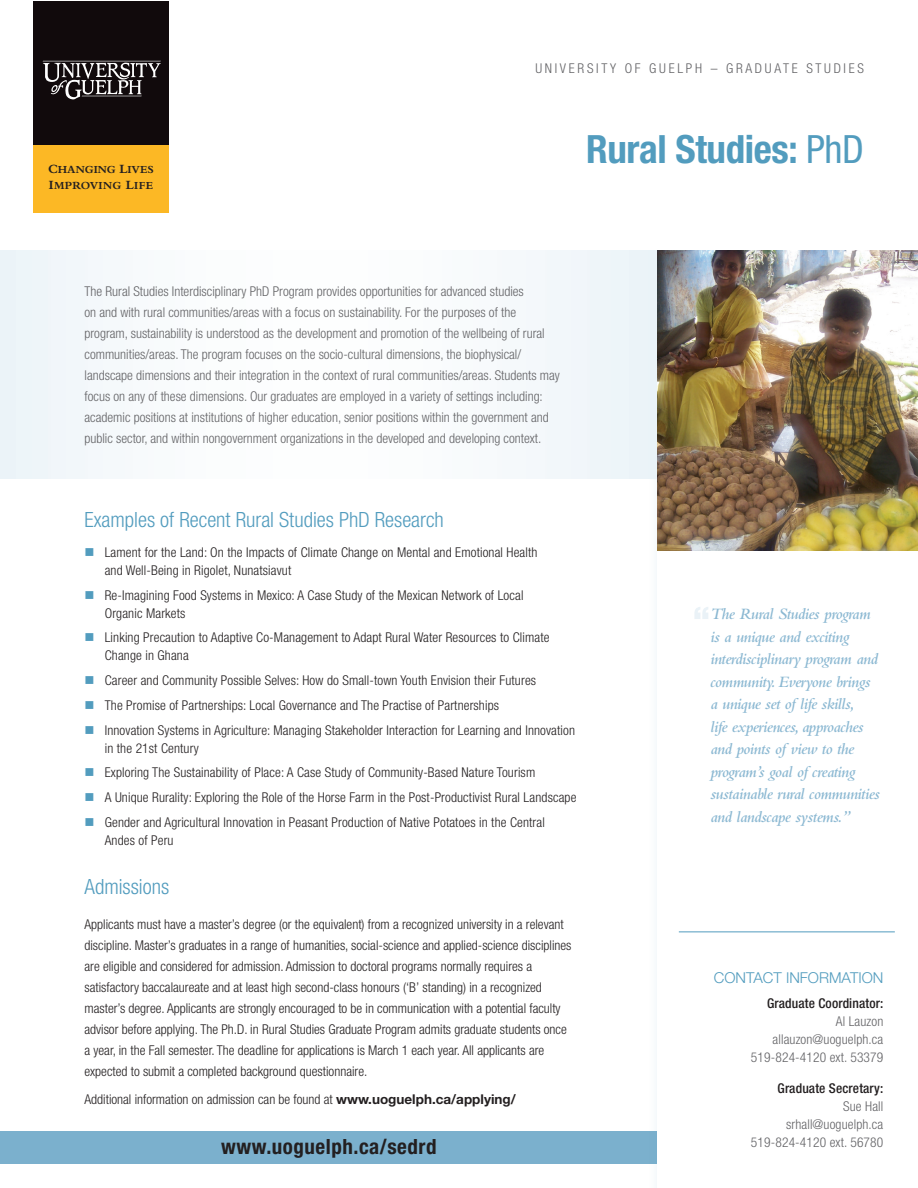
<style>
.page{position:relative;width:918px;height:1188px;background:#fff}
.page>*{position:absolute;margin:0;border:0;box-sizing:border-box;transform-origin:0 0}
.t1{font:700 condensed 39px "Helvetica Neue LT Std";letter-spacing:-.01em;color:#529cbe}
.t2{font:300 condensed 21px "Helvetica Neue LT Std";color:#529cbe}
.t3{font:700 condensed 21px "Helvetica Neue LT Std";letter-spacing:.025em;color:#231f20}
.t4{font:italic 600 16.5px/22.5px "Bembo Std";letter-spacing:-.03em;color:#8bb8d2}
.t5{font:300 15px "Helvetica Neue LT Std";color:#529cbe}
.t6{font:300 condensed 13.5px/21px "Helvetica Neue LT Std";color:#231f20}
.t7{font:300 condensed 13.5px/21px "Helvetica Neue LT Std";color:#636366;text-align:right}
.t8{font:500 condensed 13.5px "Helvetica Neue LT Std";letter-spacing:.01em;color:#231f20}
.t9{font:300 condensed 13.5px "Helvetica Neue LT Std";letter-spacing:.2em;color:#636366}
.t10{font:700 11.25px/15.8px "Bembo";color:#231f20}
.s1{font-size:13.2px}
.s2{font-weight:400}
.s3{color:#529cbe}
.s4{font-weight:700;font-stretch:normal}
</style>
<div class="page">
<div style="left:0;top:1131px;width:658px;height:33px;background:#7bb0cd"></div>
<div style="left:647px;top:432px;width:271px;height:756px;background:#fbfdfd"></div>
<div style="left:658px;top:434px;width:260px;height:754px;background:#fff"></div>
<div style="left:0;top:251px;width:658px;height:228px;background:linear-gradient(to right,#f7fafc,#f5f9fb)"></div>
<img style="left:658px;top:251px;width:260px;height:300px">
<div style="left:34px;top:2px;width:135px;height:144px;background:#110a0c"></div>
<svg style="left:42px;top:61px;width:119px;height:38px"></svg>
<div style="left:34px;top:145px;width:135px;height:68px;background:#fcb825"></div>
<hr style="left:679px;top:932px;width:216px;height:1px;background:#529cbe">
<svg style="left:694px;top:607px;width:14px;height:12px"></svg>
<p class="t10" style="left:48px;top:162px;width:107px"><span class="s1">C</span>HANGING <span class="s1">L</span>IVES<br><span class="s1">I</span>MPROVING <span class="s1">L</span>IFE</p>
<p class="t9" style="left:535px;top:60px;width:330px">university of guelph – Graduate Studies</p>
<h1 class="t1" style="left:586px;top:126px;width:279px">Rural Studies: <span class="s2">PhD</span></h1>
<p class="t7" style="left:85px;top:281px;width:477px;text-align:left">The Rural Studies Interdisciplinary PhD Program provides opportunities for advanced studies<br>on and with rural communities/areas with a focus on sustainability. For the purposes of the program, sustainability is understood as the development and promotion of the wellbeing of rural communities/areas. The program focuses on the socio-cultural dimensions, the biophysical/ landscape dimensions and their integration in the context of rural communities/areas. Students may focus on any of these dimensions. Our graduates are employed in a variety of settings including: academic positions at institutions of higher education, senior positions within the government and public sector, and within nongovernment organizations in the developed and developing context.</p>
<h2 class="t2" style="left:85px;top:507px;width:361px">Examples of Recent Rural Studies PhD Research</h2>
<p class="t6" style="left:105px;top:543px;width:434px;line-height:18px;text-indent:-20px"><span class="s3">■</span> Lament for the Land: On the Impacts of Climate Change on Mental and Emotional Health and Well-Being in Rigolet, Nunatsiavut</p>
<p class="t6" style="left:105px;top:586px;width:420px;line-height:18px;text-indent:-20px"><span class="s3">■</span> Re-Imagining Food Systems in Mexico: A Case Study of the Mexican Network of Local<br>Organic Markets</p>
<p class="t6" style="left:105px;top:629px;width:446px;line-height:18px;text-indent:-20px"><span class="s3">■</span> Linking Precaution to Adaptive Co-Management to Adapt Rural Water Resources to Climate<br>Change in Ghana</p>
<p class="t6" style="left:85px;top:670px;width:453px"><span class="s3">■</span> Career and Community Possible Selves: How do Small-town Youth Envision their Futures</p>
<p class="t6" style="left:85px;top:695px;width:416px"><span class="s3">■</span> The Promise of Partnerships: Local Governance and The Practise of Partnerships</p>
<p class="t6" style="left:105px;top:721px;width:472px;line-height:18px;text-indent:-20px"><span class="s3">■</span> Innovation Systems in Agriculture: Managing Stakeholder Interaction for Learning and Innovation in the 21st Century</p>
<p class="t6" style="left:85px;top:762px;width:452px"><span class="s3">■</span> Exploring The Sustainability of Place: A Case Study of Community-Based Nature Tourism</p>
<p class="t6" style="left:85px;top:787px;width:493px"><span class="s3">■</span> A Unique Rurality: Exploring the Role of the Horse Farm in the Post-Productivist Rural Landscape</p>
<p class="t6" style="left:105px;top:813px;width:442px;line-height:18px;text-indent:-20px"><span class="s3">■</span> Gender and Agricultural Innovation in Peasant Production of Native Potatoes in the Central<br>Andes of Peru</p>
<h2 class="t2" style="left:85px;top:875px;width:86px">Admissions</h2>
<p class="t6" style="left:85px;top:914px;width:488px">Applicants must have a master’s degree (or the equivalent) from a recognized university in a relevant discipline. Master’s graduates in a range of humanities, social-science and applied-science disciplines are eligible and considered for admission. Admission to doctoral programs normally requires a satisfactory baccalaureate and at least high second-class honours (‘B’ standing) in a recognized master’s degree. Applicants are strongly encouraged to be in communication with a potential faculty advisor before applying. The Ph.D. in Rural Studies Graduate Program admits graduate students once a year, in the Fall semester. The deadline for applications is March 1 each year. All applicants are expected to submit a completed background questionnaire.</p>
<p class="t6" style="left:85px;top:1088px;width:433px">Additional information on admission can be found at <span class="s4">www.uoguelph.ca/applying/</span></p>
<h2 class="t3" style="left:221px;top:1134px;width:217px">www.uoguelph.ca/sedrd</h2>
<p class="t4" style="left:710px;top:603px;width:171px">The Rural Studies program is a unique and exciting interdisciplinary program and community. Everyone brings a unique set of life skills,<br>life experiences, approaches and points of view to the program’s goal of creating sustainable rural communities and landscape systems.”</p>
<p class="t5" style="left:714px;top:969px;width:137px">CONTACT INFORMATION</p>
<p class="t8" style="left:767px;top:995px;width:118px">Graduate Coordinator:</p>
<p class="t7" style="left:751px;top:1012px;width:134px;line-height:18px">Al Lauzon allauzon@uoguelph.ca<br>519-824-4120 ext. 53379</p>
<p class="t8" style="left:778px;top:1081px;width:107px">Graduate Secretary:</p>
<p class="t7" style="left:751px;top:1098px;width:134px;line-height:18px">Sue Hall srhall@uoguelph.ca<br>519-824-4120 ext. 56780</p>
</div>
